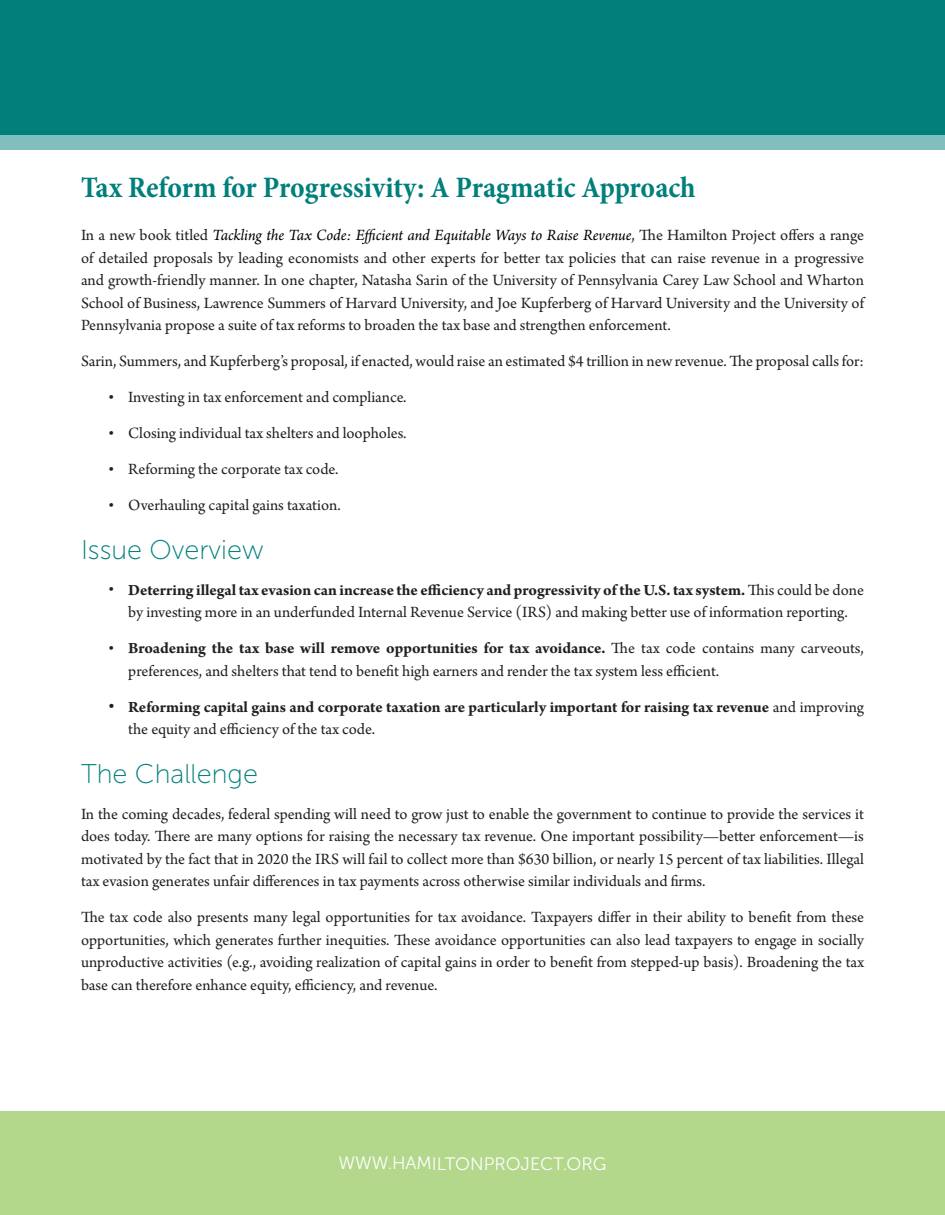
<style>
.page{position:relative;width:945px;height:1215px;background:#fff}
.page>*{position:absolute;margin:0;border:0;box-sizing:border-box;transform-origin:0 0}
.t1{font:700 condensed 30px "Minion Pro";letter-spacing:-.005em;color:#007f7b}
.t2{font:27px "Museo Sans 100";color:#007f7b}
.t3{font:18px "Museo Sans 300";letter-spacing:-.005em;color:#fff}
.Body{font:16.5px/22.5px "Arno Pro";color:#231f20;text-align:justify}
.t4{font:700 16.5px/22.5px "Arno Pro";letter-spacing:-.005em;color:#231f20}
.s1{font-style:italic;color:#000}
.s2{font-weight:700}
.s3{font-weight:400}
</style>
<div class="page">
<div style="left:0;top:0;width:945px;height:135px;background:#007f7b"></div>
<div style="left:0;top:135px;width:945px;height:14px;background:#80bfbd"></div>
<div style="left:0;top:1111px;width:945px;height:104px;background:#b3d78b"></div>
<p class="t1" style="left:81px;top:167px;width:616px">Tax Reform for Progressivity: A Pragmatic Approach</p>
<p class="Body" style="left:81px;top:225px;width:785px">In a new book titled <span class="s1">Tackling the Tax Code: Efficient and Equitable Ways to Raise Revenue</span>, The Hamilton Project offers a range of detailed proposals by leading economists and other experts for better tax policies that can raise revenue in a progressive and growth-friendly manner. In one chapter, Natasha Sarin of the University of Pennsylvania Carey Law School and Wharton School of Business, Lawrence Summers of Harvard University, and Joe Kupferberg of Harvard University and the University of Pennsylvania propose a suite of tax reforms to broaden the tax base and strengthen enforcement.</p>
<p class="Body" style="left:81px;top:351px;width:785px">Sarin, Summers, and Kupferberg’s proposal, if enacted, would raise an estimated $4 trillion in new revenue. The proposal calls for:</p>
<p class="Body" style="left:108px;top:387px;width:300px">• Investing in tax enforcement and compliance.</p>
<p class="Body" style="left:108px;top:423px;width:300px">• Closing individual tax shelters and loopholes.</p>
<p class="Body" style="left:108px;top:459px;width:232px">• Reforming the corporate tax code.</p>
<p class="Body" style="left:108px;top:495px;width:234px">• Overhauling capital gains taxation.</p>
<p class="t2" style="left:81px;top:535px;width:184px">Issue Overview</p>
<p class="Body" style="left:108px;top:579px;width:758px;text-align:center">• <span class="s2">Deterring illegal tax evasion can increase the efficiency and progressivity of the U.S. tax system.</span> This could be done by investing more in an underfunded Internal Revenue Service (IRS) and making better use of information reporting.</p>
<p class="Body" style="left:128px;top:638px;width:737px;text-indent:-20px">• <span class="s2">Broadening the tax base will remove opportunities for tax avoidance.</span> The tax code contains many carveouts, preferences, and shelters that tend to benefit high earners and render the tax system less efficient.</p>
<p class="t4" style="left:128px;top:696px;width:737px;text-indent:-20px">• Reforming capital gains and corporate taxation are particularly important for raising tax revenue <span class="s3">and improving the equity and efficiency of the tax code.</span></p>
<p class="t2" style="left:81px;top:759px;width:178px">The Challenge</p>
<p class="Body" style="left:81px;top:803px;width:785px">In the coming decades, federal spending will need to grow just to enable the government to continue to provide the services it does today. There are many options for raising the necessary tax revenue. One important possibility—better enforcement—is motivated by the fact that in 2020 the IRS will fail to collect more than $630 billion, or nearly 15 percent of tax liabilities. Illegal tax evasion generates unfair differences in tax payments across otherwise similar individuals and firms.</p>
<p class="Body" style="left:81px;top:907px;width:785px">The tax code also presents many legal opportunities for tax avoidance. Taxpayers differ in their ability to benefit from these opportunities, which generates further inequities. These avoidance opportunities can also lead taxpayers to engage in socially unproductive activities (e.g., avoiding realization of capital gains in order to benefit from stepped-up basis). Broadening the tax base can therefore enhance equity, efficiency, and revenue.</p>
<p class="t3" style="left:339px;top:1154px;width:269px">WWW.HAMILTONPROJECT.ORG</p>
</div>
